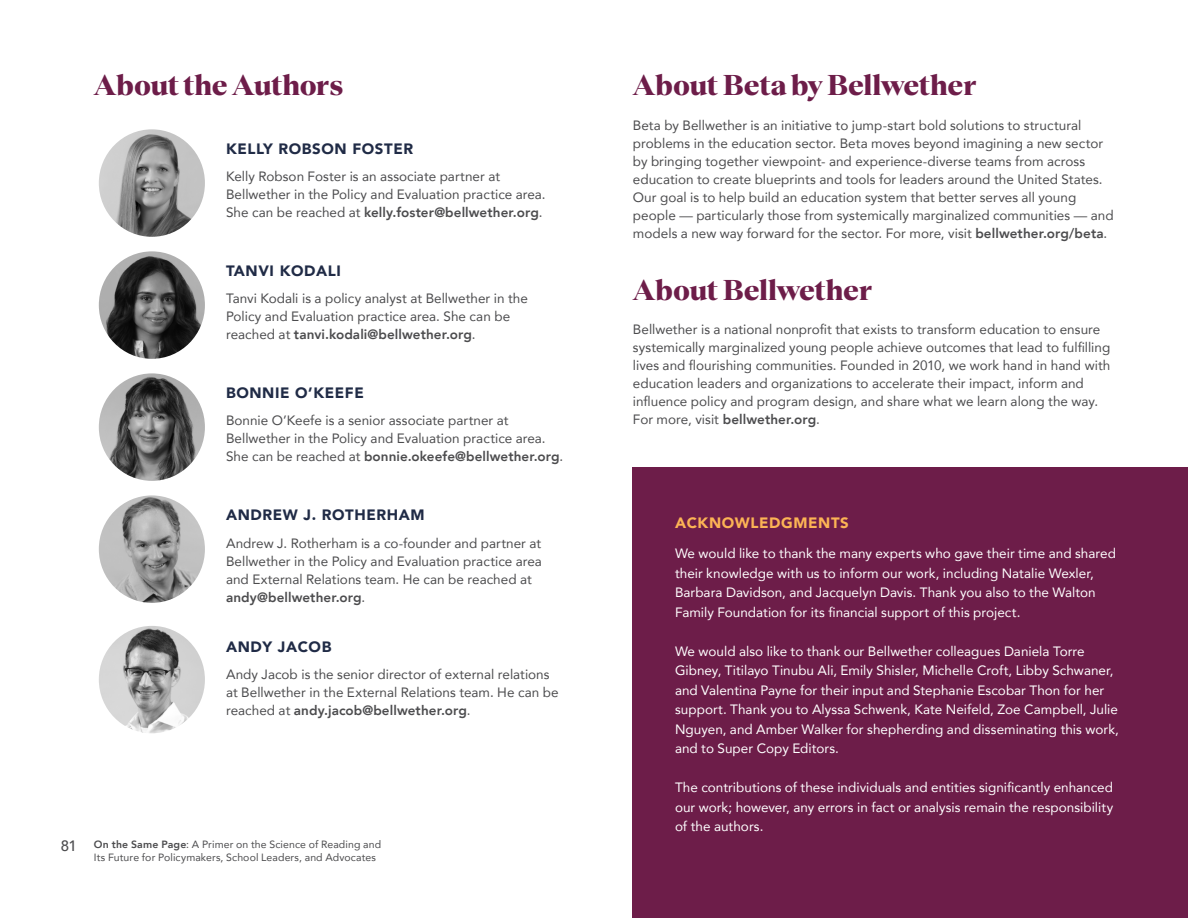
<style>
.page{position:relative;width:1188px;height:918px;background:#fff}
.page>*{position:absolute;margin:0;border:0;box-sizing:border-box;transform-origin:0 0}
.t1{font:800 30px "Teodor";color:#6d1d49}
.t2{font:900 15px "Avenir";letter-spacing:.04em;color:#202b46}
.t3{font:900 15px "Avenir";letter-spacing:.04em;color:#fcb455}
.t4{font:13.5px/18px "Avenir";color:#4c4c4e}
.t5{font:13.5px/19.5px "Avenir";color:#fff}
.t6{font:10.5px/13.5px "Avenir";letter-spacing:.01em;color:#4c4c4e}
.s1{font-weight:800}
.s2{font-weight:500;font-size:15px}
</style>
<div class="page">
<div style="left:633px;top:467px;width:555px;height:451px;background:#6d1d49"></div>
<img style="left:99px;top:129px;width:106px;height:108px">
<img style="left:99px;top:251px;width:106px;height:108px">
<img style="left:99px;top:373px;width:106px;height:108px">
<img style="left:99px;top:495px;width:106px;height:108px">
<img style="left:99px;top:626px;width:106px;height:107px">
<h1 class="t1" style="left:94px;top:62px;width:251px">About the Authors</h1>
<p class="t2" style="left:226px;top:136px;width:189px">KELLY ROBSON FOSTER</p>
<p class="t4" style="left:226px;top:167px;width:321px">Kelly Robson Foster is an associate partner at<br>Bellwether in the Policy and Evaluation practice area.<br>She can be reached at <span class="s1">kelly.foster@bellwether.org</span>.</p>
<p class="t2" style="left:226px;top:258px;width:116px">TANVI KODALI</p>
<p class="t4" style="left:226px;top:289px;width:303px">Tanvi Kodali is a policy analyst at Bellwether in the<br>Policy and Evaluation practice area. She can be reached at <span class="s1">tanvi.kodali@bellwether.org</span>.</p>
<p class="t2" style="left:226px;top:380px;width:139px">BONNIE O’KEEFE</p>
<p class="t4" style="left:226px;top:411px;width:339px">Bonnie O’Keefe is a senior associate partner at<br>Bellwether in the Policy and Evaluation practice area.<br>She can be reached at <span class="s1">bonnie.okeefe@bellwether.org</span>.</p>
<p class="t2" style="left:226px;top:502px;width:200px">ANDREW J. ROTHERHAM</p>
<p class="t4" style="left:226px;top:533px;width:317px">Andrew J. Rotherham is a co-founder and partner at Bellwether in the Policy and Evaluation practice area and External Relations team. He can be reached at <span class="s1">andy@bellwether.org</span>.</p>
<p class="t2" style="left:226px;top:634px;width:107px">ANDY JACOB</p>
<p class="t4" style="left:226px;top:665px;width:334px">Andy Jacob is the senior director of external relations at Bellwether in the External Relations team. He can be reached at <span class="s1">andy.jacob@bellwether.org</span>.</p>
<p class="t6" style="left:94px;top:837px;width:289px;text-indent:-33px"><span class="s2">81</span> <span class="s1">On the Same Page</span>: A Primer on the Science of Reading and<br>Its Future for Policymakers, School Leaders, and Advocates</p>
<h1 class="t1" style="left:633px;top:63px;width:345px">About Beta by Bellwether</h1>
<p class="t4" style="left:633px;top:116px;width:482px">Beta by Bellwether is an initiative to jump-start bold solutions to structural problems in the education sector. Beta moves beyond imagining a new sector by bringing together viewpoint- and experience-diverse teams from across education to create blueprints and tools for leaders around the United States.<br>Our goal is to help build an education system that better serves all young people — particularly those from systemically marginalized communities — and models a new way forward for the sector. For more, visit <span class="s1">bellwether.org/beta</span>.</p>
<h1 class="t1" style="left:633px;top:267px;width:241px">About Bellwether</h1>
<p class="t4" style="left:633px;top:320px;width:479px">Bellwether is a national nonprofit that exists to transform education to ensure systemically marginalized young people achieve outcomes that lead to fulfilling lives and flourishing communities. Founded in 2010, we work hand in hand with education leaders and organizations to accelerate their impact, inform and influence policy and program design, and share what we learn along the way.<br>For more, visit <span class="s1">bellwether.org</span>.</p>
<p class="t3" style="left:675px;top:510px;width:175px">ACKNOWLEDGMENTS</p>
<p class="t5" style="left:675px;top:543px;width:443px">We would like to thank the many experts who gave their time and shared their knowledge with us to inform our work, including Natalie Wexler, Barbara Davidson, and Jacquelyn Davis. Thank you also to the Walton Family Foundation for its financial support of this project.</p>
<p class="t5" style="left:675px;top:641px;width:445px">We would also like to thank our Bellwether colleagues Daniela Torre Gibney, Titilayo Tinubu Ali, Emily Shisler, Michelle Croft, Libby Schwaner, and Valentina Payne for their input and Stephanie Escobar Thon for her support. Thank you to Alyssa Schwenk, Kate Neifeld, Zoe Campbell, Julie Nguyen, and Amber Walker for shepherding and disseminating this work, and to Super Copy Editors.</p>
<p class="t5" style="left:675px;top:777px;width:440px;text-align:justify">The contributions of these individuals and entities significantly enhanced our work; however, any errors in fact or analysis remain the responsibility of the authors.</p>
</div>
